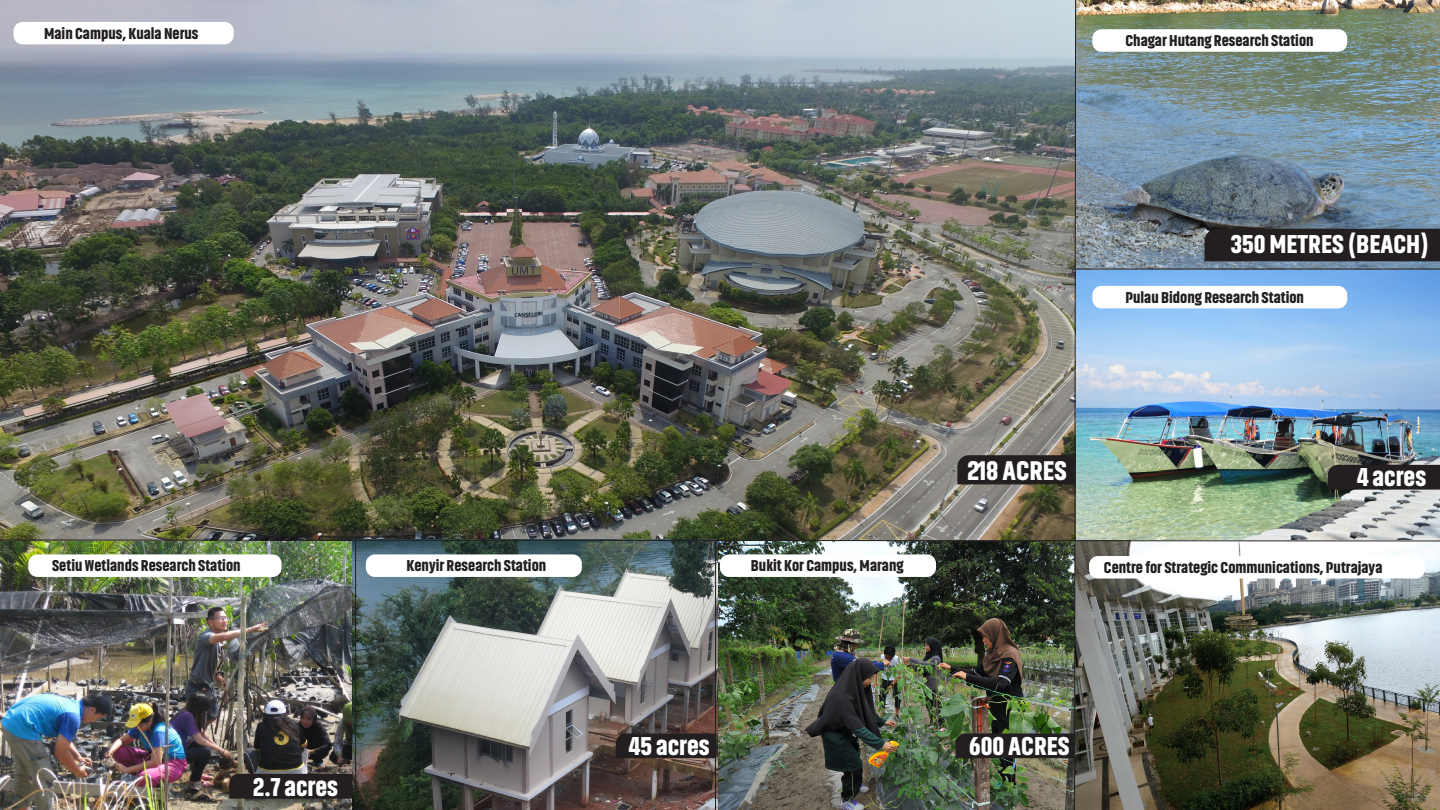
<style>
.page{position:relative;width:1440px;height:810px;background:#fff}
.page>*{position:absolute;margin:0;border:0;box-sizing:border-box;transform-origin:0 0}
.t1{font:900 27.08px "Akhand";color:#fff}
.t2{font:900 25.88px "Akhand";color:#fff}
.t3{font:900 15.75px "Akhand";color:#231f20}
</style>
<div class="page">
<img style="left:0;top:0;width:1440px;height:810px">
<hr style="left:1076px;top:269px;width:364px;height:1px;background:#231f20">
<hr style="left:715px;top:541px;width:1px;height:269px;background:#231f20">
<hr style="left:355px;top:540px;width:1px;height:270px;background:#231f20">
<p class="t3" style="left:44px;top:25px;width:156px">Main Campus, Kuala Nerus</p>
<p class="t3" style="left:52px;top:557px;width:190px">Setiu Wetlands Research Station</p>
<p class="t3" style="left:406px;top:557px;width:141px">Kenyir Research Station</p>
<p class="t2" style="left:253px;top:773px;width:86px">2.7 acres</p>
<p class="t3" style="left:1126px;top:32px;width:190px">Chagar Hutang Research Station</p>
<p class="t3" style="left:751px;top:557px;width:154px">Bukit Kor Campus, Marang</p>
<p class="t2" style="left:629px;top:732px;width:82px">45 acres</p>
<p class="t2" style="left:1231px;top:230px;width:200px">350 METRES (BEACH)</p>
<p class="t3" style="left:1126px;top:289px;width:180px">Pulau Bidong Research Station</p>
<p class="t1" style="left:968px;top:456px;width:101px">218 ACRES</p>
<p class="t2" style="left:1357px;top:463px;width:71px">4 acres</p>
<p class="t3" style="left:1104px;top:559px;width:280px">Centre for Strategic Communications, Putrajaya</p>
<p class="t2" style="left:969px;top:732px;width:102px">600 ACRES</p>
</div>
